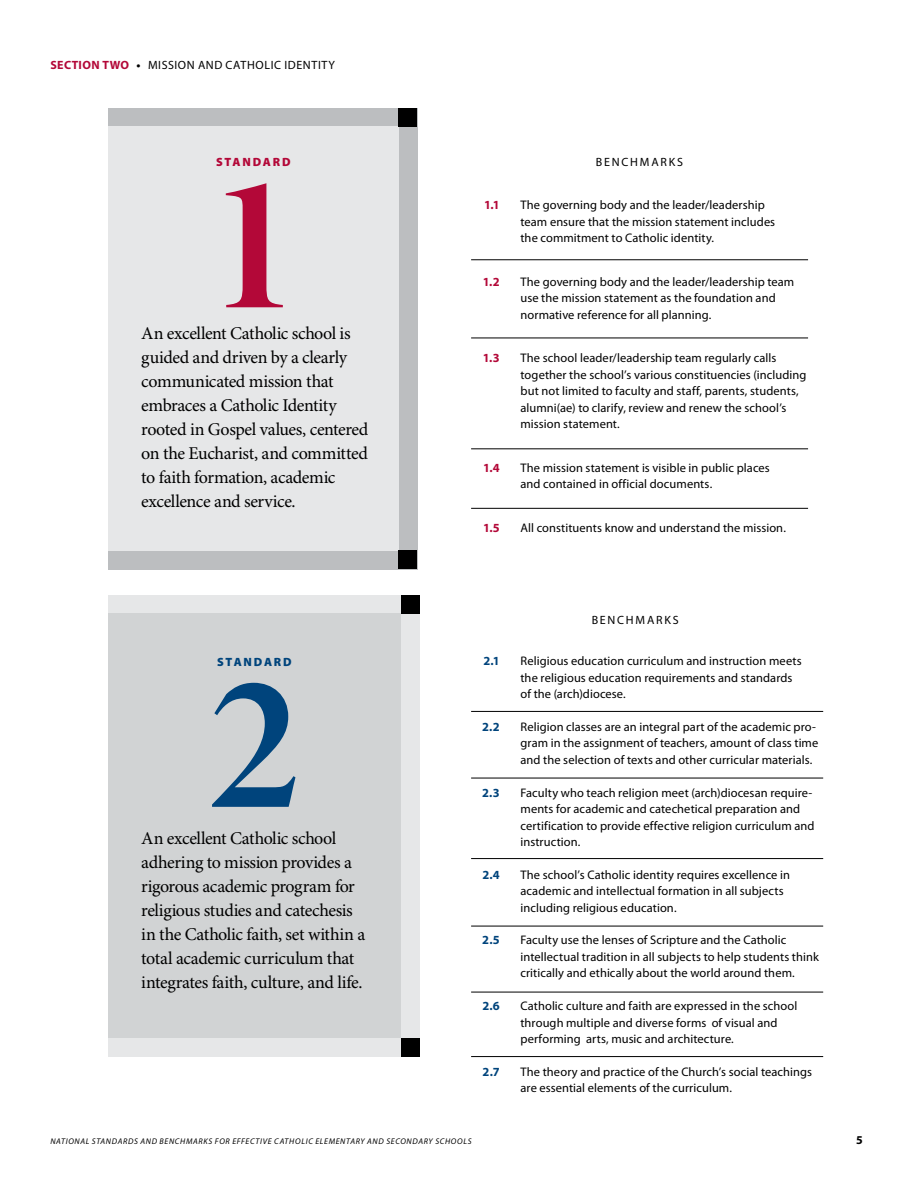
<style>
.page{position:relative;width:918px;height:1188px;background:#fff}
.page>*{position:absolute;margin:0;border:0;box-sizing:border-box;transform-origin:0 0}
.t1{font:195.3px "Minion Pro Bold Disp";color:#b30838}
.t2{font:195.3px "Minion Pro Bold Disp";color:#00447c}
.t3{font:18px/24px "Minion Pro";letter-spacing:-.02em;color:#000}
.t4{font:12.45px/16.5px "Myriad Pro";letter-spacing:.01em;color:#000}
.t5{font:700 12.45px "Myriad Pro";color:#00447c}
.t6{font:700 12.45px "Myriad Pro";color:#b30838}
.t7{font:12px "Myriad Pro";letter-spacing:.055em;color:#000}
.t8{font:12px "Myriad Pro";letter-spacing:.14em;color:#000}
.t9{font:900 12px "Myriad Pro";letter-spacing:.145em;color:#b30838}
.t10{font:900 12px "Myriad Pro";letter-spacing:.145em;color:#00447c}
.t11{font:700 12px "Myriad Pro";color:#000}
.t12{font:italic 8.25px "Myriad Pro";letter-spacing:.09em;color:#000}
.s1{font-weight:700;color:#b30838}
.s2{font-weight:700}
</style>
<div class="page">
<div style="left:108px;top:595px;width:311px;height:461px;background:#e6e7e8"></div>
<div style="left:108px;top:614px;width:293px;height:424px;background:#d1d3d4"></div>
<div style="left:401px;top:595px;width:18px;height:19px;background:#000"></div>
<div style="left:401px;top:1038px;width:18px;height:18px;background:#000"></div>
<div style="left:108px;top:108px;width:309px;height:461px;background:#bcbec0"></div>
<div style="left:108px;top:126px;width:291px;height:425px;background:#e6e7e8"></div>
<div style="left:399px;top:108px;width:18px;height:18px;background:#000"></div>
<div style="left:399px;top:551px;width:18px;height:18px;background:#000"></div>
<hr style="left:471px;top:260px;width:337px;height:1px;background:#000">
<hr style="left:471px;top:338px;width:337px;height:1px;background:#000">
<hr style="left:471px;top:449px;width:337px;height:1px;background:#000">
<hr style="left:471px;top:508px;width:337px;height:1px;background:#000">
<hr style="left:471px;top:778px;width:352px;height:1px;background:#000">
<hr style="left:471px;top:992px;width:352px;height:1px;background:#000">
<hr style="left:471px;top:858px;width:352px;height:1px;background:#000">
<hr style="left:471px;top:926px;width:352px;height:1px;background:#000">
<hr style="left:471px;top:1056px;width:352px;height:1px;background:#000">
<hr style="left:471px;top:711px;width:352px;height:1px;background:#000">
<p class="t7" style="left:50px;top:58px;width:286px"><span class="s1">SECTION TWO</span> <span class="s2">•</span> Mission and catholic identity</p>
<p class="t9" style="left:216px;top:155px;width:76px">STANDARD</p>
<h1 class="t1" style="left:207px;top:128px;width:95px">1</h1>
<p class="t3" style="left:141px;top:322px;width:228px">An excellent Catholic school is guided and driven by a clearly communicated mission that embraces a Catholic Identity rooted in Gospel values, centered on the Eucharist, and committed to faith formation, academic excellence and service.</p>
<p class="t10" style="left:217px;top:655px;width:76px">STANDARD</p>
<h1 class="t2" style="left:208px;top:628px;width:95px">2</h1>
<h2 class="t3" style="left:141px;top:827px;width:226px">An excellent Catholic school adhering to mission provides a rigorous academic program for religious studies and catechesis in the Catholic faith, set within a total academic curriculum that integrates faith, culture, and life.</h2>
<p class="t8" style="left:596px;top:155px;width:89px">Benchmarks</p>
<p class="t6" style="left:484px;top:198px;width:17px">1.1</p>
<p class="t4" style="left:521px;top:197px;width:256px">The governing body and the leader/leadership team ensure that the mission statement includes the commitment to Catholic identity.</p>
<p class="t6" style="left:483px;top:275px;width:18px">1.2</p>
<p class="t4" style="left:521px;top:274px;width:275px">The governing body and the leader/leadership team use the mission statement as the foundation and normative reference for all planning.</p>
<p class="t6" style="left:483px;top:351px;width:18px">1.3</p>
<p class="t4" style="left:521px;top:350px;width:288px">The school leader/leadership team regularly calls together the school’s various constituencies (including but not limited to faculty and staff, parents, students, alumni(ae) to clarify, review and renew the school’s mission statement.</p>
<p class="t6" style="left:483px;top:461px;width:18px">1.4</p>
<p class="t4" style="left:521px;top:460px;width:251px">The mission statement is visible in public places and contained in official documents.</p>
<p class="t6" style="left:483px;top:521px;width:18px">1.5</p>
<p class="t4" style="left:521px;top:520px;width:267px">All constituents know and understand the mission.</p>
<p class="t8" style="left:592px;top:613px;width:89px">Benchmarks</p>
<p class="t5" style="left:483px;top:654px;width:18px">2.1</p>
<p class="t4" style="left:521px;top:653px;width:283px">Religious education curriculum and instruction meets the religious education requirements and standards of the (arch)diocese.</p>
<p class="t5" style="left:482px;top:720px;width:19px">2.2</p>
<p class="t4" style="left:521px;top:719px;width:299px">Religion classes are an integral part of the academic pro&shy;gram in the assignment of teachers, amount of class time and the selection of texts and other curricular materials.</p>
<p class="t5" style="left:482px;top:785px;width:19px">2.3</p>
<p class="t4" style="left:520px;top:784px;width:296px">Faculty who teach religion meet (arch)diocesan require&shy;ments for academic and catechetical preparation and certification to provide effective religion curriculum and instruction.</p>
<p class="t5" style="left:482px;top:868px;width:19px">2.4</p>
<p class="t4" style="left:520px;top:867px;width:271px">The school’s Catholic identity requires excellence in academic and intellectual formation in all subjects including religious education.</p>
<p class="t5" style="left:482px;top:933px;width:19px">2.5</p>
<p class="t4" style="left:520px;top:932px;width:300px">Faculty use the lenses of Scripture and the Catholic intellectual tradition in all subjects to help students think critically and ethically about the world around them.</p>
<p class="t5" style="left:482px;top:999px;width:19px">2.6</p>
<p class="t4" style="left:520px;top:998px;width:279px">Catholic culture and faith are expressed in the school through multiple and diverse forms of visual and performing arts, music and architecture.</p>
<p class="t5" style="left:483px;top:1065px;width:19px">2.7</p>
<p class="t4" style="left:520px;top:1064px;width:293px">The theory and practice of the Church’s social teachings are essential elements of the curriculum.</p>
<p class="t12" style="left:50px;top:1137px;width:6px">NATI</p>
<p class="t12" style="left:68px;top:1137px;width:13px">ONAL</p>
<p class="t12" style="left:92px;top:1137px;width:7px">STANDARDS</p>
<p class="t12" style="left:140px;top:1137px;width:7px">AND</p>
<p class="t12" style="left:160px;top:1137px;width:7px">BENCHMAR</p>
<p class="t12" style="left:204px;top:1137px;width:48px">KS FOR EFFECTI</p>
<p class="t12" style="left:263px;top:1137px;width:18px">VE CATH</p>
<p class="t12" style="left:295px;top:1137px;width:27px">OLIC ELEMENTARY</p>
<p class="t12" style="left:367px;top:1137px;width:7px">AND</p>
<p class="t12" style="left:386px;top:1137px;width:27px">SECONDARY</p>
<p class="t12" style="left:435px;top:1137px;width:6px">SCH</p>
<p class="t12" style="left:451px;top:1137px;width:18px">OOLS</p>
<p class="t11" style="left:856px;top:1133px;width:8px">5</p>
</div>
